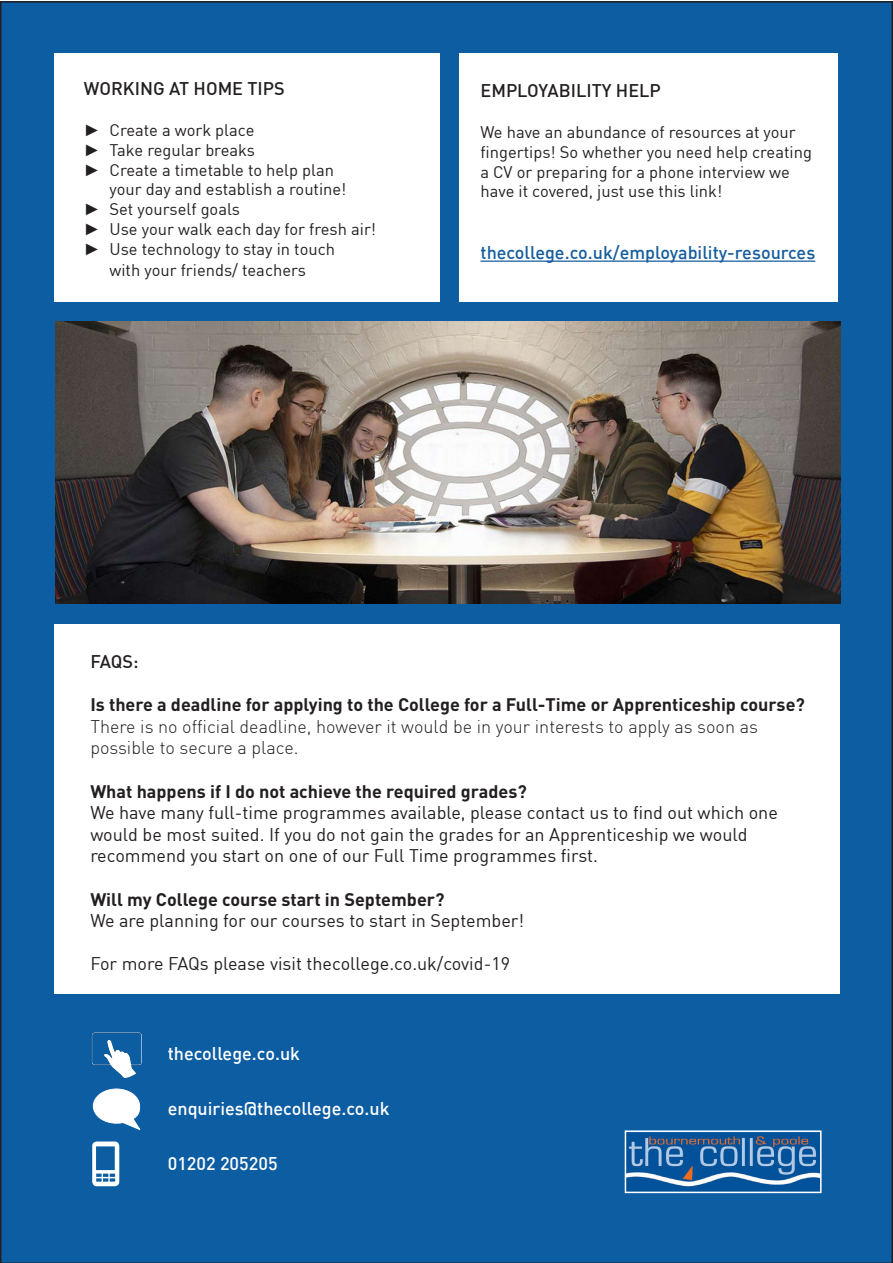
<style>
.page{position:relative;width:893px;height:1263px;background:#fff}
.page>*{position:absolute;margin:0;border:0;box-sizing:border-box;transform-origin:0 0}
.t1{font:18px/21.6px "DIN";color:#231f20}
.t2{font:300 18px/21.6px "DIN";color:#231f20}
.t3{font:700 18px "DIN";color:#231f20}
.t4{font:500 18px "DIN";color:#fff}
.t5{font:500 18px "DIN";color:#175d9e}
.t6{font:500 18px "DIN";color:#231f20}
.t7{font:16.5px/19.8px "DIN";color:#231f20}
.s1{font-family:"Arial"}
.s2{font-weight:700}
</style>
<div class="page">
<div style="left:0;top:1px;width:893px;height:1262px;background:#0d5da3"></div>
<div style="left:54px;top:53px;width:385px;height:249px;background:#fff"></div>
<div style="left:459px;top:54px;width:379px;height:248px;background:#fff"></div>
<hr style="left:480px;top:260px;width:335px;height:2px;background:#175d9e">
<div style="left:54px;top:624px;width:786px;height:370px;background:#fff"></div>
<img style="left:628px;top:1133px;width:191px;height:57px">
<div style="left:625px;top:1130px;width:197px;height:63px;border:2px solid #fff"></div>
<img style="left:56px;top:321px;width:784px;height:283px">
<img style="left:90px;top:1030px;width:53px;height:49px">
<svg style="left:93px;top:1088px;width:48px;height:43px"></svg>
<svg style="left:92px;top:1141px;width:27px;height:45px"></svg>
<p class="t6" style="left:84px;top:77px;width:202px">WORKING AT HOME TIPS</p>
<p class="t7" style="left:84px;top:120px;width:172px"><span class="s1">►</span> Create a work place</p>
<p class="t7" style="left:84px;top:140px;width:173px"><span class="s1">►</span> Take regular breaks</p>
<p class="t7" style="left:109px;top:159px;width:238px;text-indent:-26px"><span class="s1">►</span> Create a timetable to help plan your day and establish a routine!</p>
<p class="t7" style="left:84px;top:199px;width:158px"><span class="s1">►</span> Set yourself goals</p>
<p class="t7" style="left:84px;top:219px;width:294px"><span class="s1">►</span> Use your walk each day for fresh air!</p>
<p class="t7" style="left:84px;top:238px;width:253px;line-height:21.6px;text-align:center"><span class="s1">►</span> Use technology to stay in touch with your friends/ teachers</p>
<p class="t6" style="left:480px;top:79px;width:182px">EMPLOYABILITY HELP</p>
<p class="t7" style="left:480px;top:122px;width:333px">We have an abundance of resources at your fingertips! So whether you need help creating a CV or preparing for a phone interview we have it covered, just use this link!</p>
<p class="t5" style="left:480px;top:241px;width:336px">thecollege.co.uk/employability-resources</p>
<p class="t6" style="left:90px;top:650px;width:50px">FAQS:</p>
<p class="t2" style="left:90px;top:694px;width:716px"><span class="s2">Is there a deadline for applying to the College for a Full-Time or Apprenticeship course?<br></span>There is no official deadline, however it would be in your interests to apply as soon as possible to secure a place.</p>
<p class="t3" style="left:90px;top:779px;width:438px">What happens if I do not achieve the required grades?</p>
<p class="t1" style="left:90px;top:801px;width:689px">We have many full-time programmes available, please contact us to find out which one would be most suited. If you do not gain the grades for an Apprenticeship we would recommend you start on one of our Full Time programmes first.</p>
<p class="t3" style="left:90px;top:887px;width:356px">Will my College course start in September?</p>
<p class="t1" style="left:90px;top:909px;width:435px">We are planning for our courses to start in September!</p>
<p class="t1" style="left:90px;top:953px;width:421px">For more FAQs please visit thecollege.co.uk/covid-19</p>
<p class="t4" style="left:168px;top:1042px;width:134px">thecollege.co.uk</p>
<p class="t4" style="left:168px;top:1096px;width:223px">enquiries@thecollege.co.uk</p>
<p class="t4" style="left:168px;top:1151px;width:111px">01202 205205</p>
</div>
